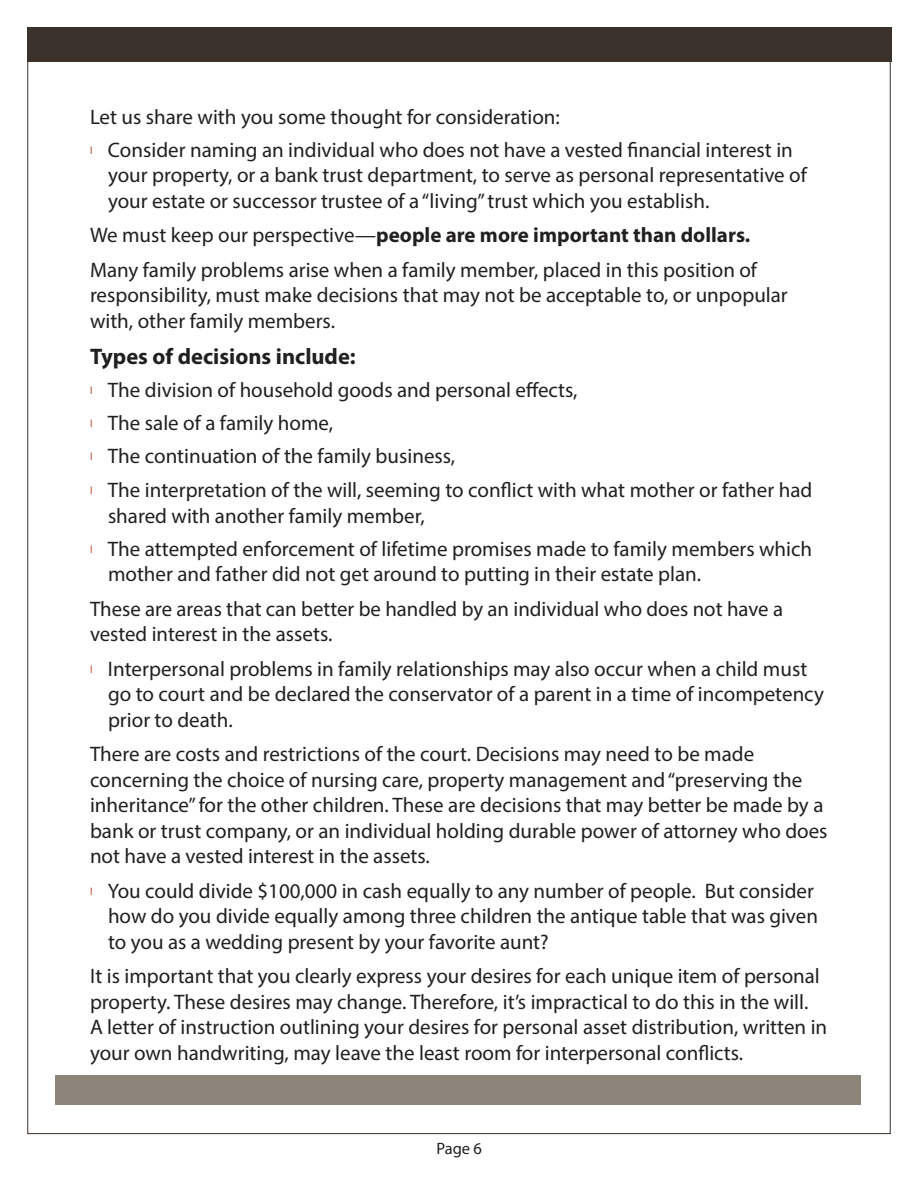
<style>
.page{position:relative;width:918px;height:1188px;background:#fff}
.page>*{position:absolute;margin:0;border:0;box-sizing:border-box;transform-origin:0 0}
.t1{font:700 22.5px "Myriad Pro";color:#221f1f}
.t2{font:21px/25.5px "Myriad Pro";color:#221f1f}
.t3{font:16.5px "Myriad Pro";color:#221f1f}
.s1{font-size:10.5px;color:#bc4a34}
.s2{font-weight:700}
</style>
<div class="page">
<div style="left:27px;top:27px;width:864px;height:34px;background:#3a312a"></div>
<div style="left:56px;top:1075px;width:805px;height:30px;background:#8d847b"></div>
<p class="t2" style="left:90px;top:102px;width:704px;line-height:33px">Let us share with you some thought for consideration:<br><span class="s1">l</span> Consider naming an individual who does not have a vested financial interest in</p>
<p class="t2" style="left:108px;top:164px;width:700px">your property, or a bank trust department, to serve as personal representative of your estate or successor trustee of a “living” trust which you establish.</p>
<p class="t2" style="left:90px;top:220px;width:669px;line-height:34.5px">We must keep our perspective—<span class="s2">people are more important than dollars.<br></span>Many family problems arise when a family member, placed in this position of</p>
<p class="t2" style="left:90px;top:284px;width:699px">responsibility, must make decisions that may not be acceptable to, or unpopular with, other family members.</p>
<p class="t1" style="left:90px;top:348px;width:267px">Types of decisions include:</p>
<p class="t2" style="left:90px;top:375px;width:724px;line-height:33.5px"><span class="s1">l</span> The division of household goods and personal effects,<br><span class="s1">l</span> The sale of a family home,<br><span class="s1">l</span> The continuation of the family business,<br><span class="s1">l</span> The interpretation of the will, seeming to conflict with what mother or father had</p>
<p class="t2" style="left:90px;top:501px;width:724px;line-height:33px;text-indent:18px">shared with another family member,<br><span class="s1">l</span> The attempted enforcement of lifetime promises made to family members which</p>
<p class="t2" style="left:90px;top:559px;width:695px;line-height:34.5px;text-indent:18px">mother and father did not get around to putting in their estate plan.<br>These are areas that can better be handled by an individual who does not have a</p>
<p class="t2" style="left:90px;top:619px;width:719px;line-height:34.5px">vested interest in the assets.<br><span class="s1">l</span> Interpersonal problems in family relationships may also occur when a child must</p>
<p class="t2" style="left:108px;top:683px;width:718px">go to court and be declared the conservator of a parent in a time of incompetency prior to death.</p>
<p class="t2" style="left:90px;top:743px;width:739px">There are costs and restrictions of the court. Decisions may need to be made concerning the choice of nursing care, property management and “preserving the inheritance” for the other children. These are decisions that may better be made by a bank or trust company, or an individual holding durable power of attorney who does not have a vested interest in the assets.</p>
<p class="t2" style="left:108px;top:880px;width:712px;text-indent:-18px"><span class="s1">l</span> You could divide $100,000 in cash equally to any number of people. But consider how do you divide equally among three children the antique table that was given to you as a wedding present by your favorite aunt?</p>
<p class="t2" style="left:90px;top:965px;width:739px">It is important that you clearly express your desires for each unique item of personal property. These desires may change. Therefore, it’s impractical to do this in the will.<br>A letter of instruction outlining your desires for personal asset distribution, written in your own handwriting, may leave the least room for interpersonal conflicts.</p>
<p class="t3" style="left:436px;top:1142px;width:47px">Page 6</p>
</div>
